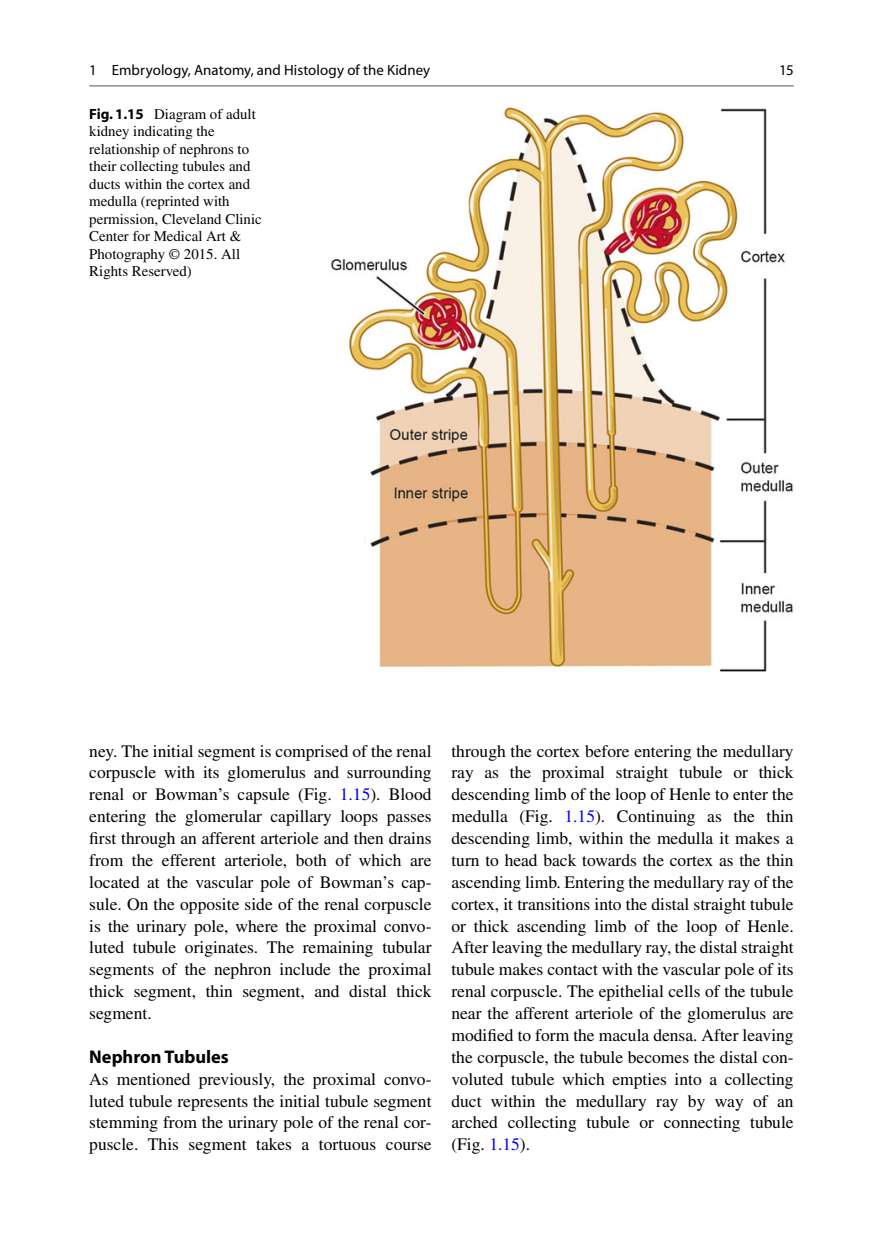
<style>
.page{position:relative;width:883px;height:1260px;background:#fff}
.page>*{position:absolute;margin:0;border:0;box-sizing:border-box;transform-origin:0 0}
.t1{font:700 18.38px "Ysnvrb Svbdmq Myriad";color:#000}
.t2{font:17.5px/21.9px "Hkwgmh Qjbcyj Times";color:#000;text-align:justify}
.t3{font:14.88px/17.5px "Hkwgmh Qjbcyj Times";color:#000}
.t4{font:14.88px "Sqrgps Vxpwgj Myriad";letter-spacing:.005em;color:#000}
.s1{font-family:"Ysnvrb Svbdmq Myriad";font-weight:700}
.s2{color:#0000fa}
</style>
<div class="page">
<img style="left:330px;top:107px;width:464px;height:564px">
<hr style="left:89px;top:85px;width:705px;height:2px;background:#9c9c9c">
<p class="t4" style="left:89px;top:64px;width:342px">1 Embryology, Anatomy, and Histology of the Kidney</p>
<p class="t3" style="left:89px;top:106px;width:174px"><span class="s1">Fig. 1.15</span> Diagram of adult kidney indicating the relationship of nephrons to their collecting tubules and ducts within the cortex and medulla (reprinted with permission, Cleveland Clinic<br>Center for Medical Art &amp;<br>Photography © 2015. All<br>Rights Reserved)</p>
<p class="t4" style="left:779px;top:64px;width:16px">15</p>
<p class="t2" style="left:89px;top:741px;width:344px">ney. The initial segment is comprised of the renal corpuscle with its glomerulus and surrounding renal or Bowman’s capsule (Fig. <span class="s2">1.15</span> ). Blood entering the glomerular capillary loops passes first through an afferent arteriole and then drains from the efferent arteriole, both of which are located at the vascular pole of Bowman’s cap&shy;sule. On the opposite side of the renal corpuscle is the urinary pole, where the proximal convo&shy;luted tubule originates. The remaining tubular segments of the nephron include the proximal thick segment, thin segment, and distal thick segment.</p>
<p class="t1" style="left:89px;top:1050px;width:141px">Nephron Tubules</p>
<p class="t2" style="left:89px;top:1070px;width:344px">As mentioned previously, the proximal convo&shy;luted tubule represents the initial tubule segment stemming from the urinary pole of the renal cor&shy;puscle. This segment takes a tortuous course</p>
<p class="t2" style="left:451px;top:741px;width:344px">through the cortex before entering the medullary ray as the proximal straight tubule or thick descending limb of the loop of Henle to enter the medulla (Fig. <span class="s2">1.15</span> ). Continuing as the thin descending limb, within the medulla it makes a turn to head back towards the cortex as the thin ascending limb. Entering the medullary ray of the cortex, it transitions into the distal straight tubule or thick ascending limb of the loop of Henle.<br>After leaving the medullary ray, the distal straight tubule makes contact with the vascular pole of its renal corpuscle. The epithelial cells of the tubule near the afferent arteriole of the glomerulus are modified to form the macula densa. After leaving the corpuscle, the tubule becomes the distal con&shy;voluted tubule which empties into a collecting duct within the medullary ray by way of an arched collecting tubule or connecting tubule (Fig. <span class="s2">1.15</span> ).</p>
</div>
